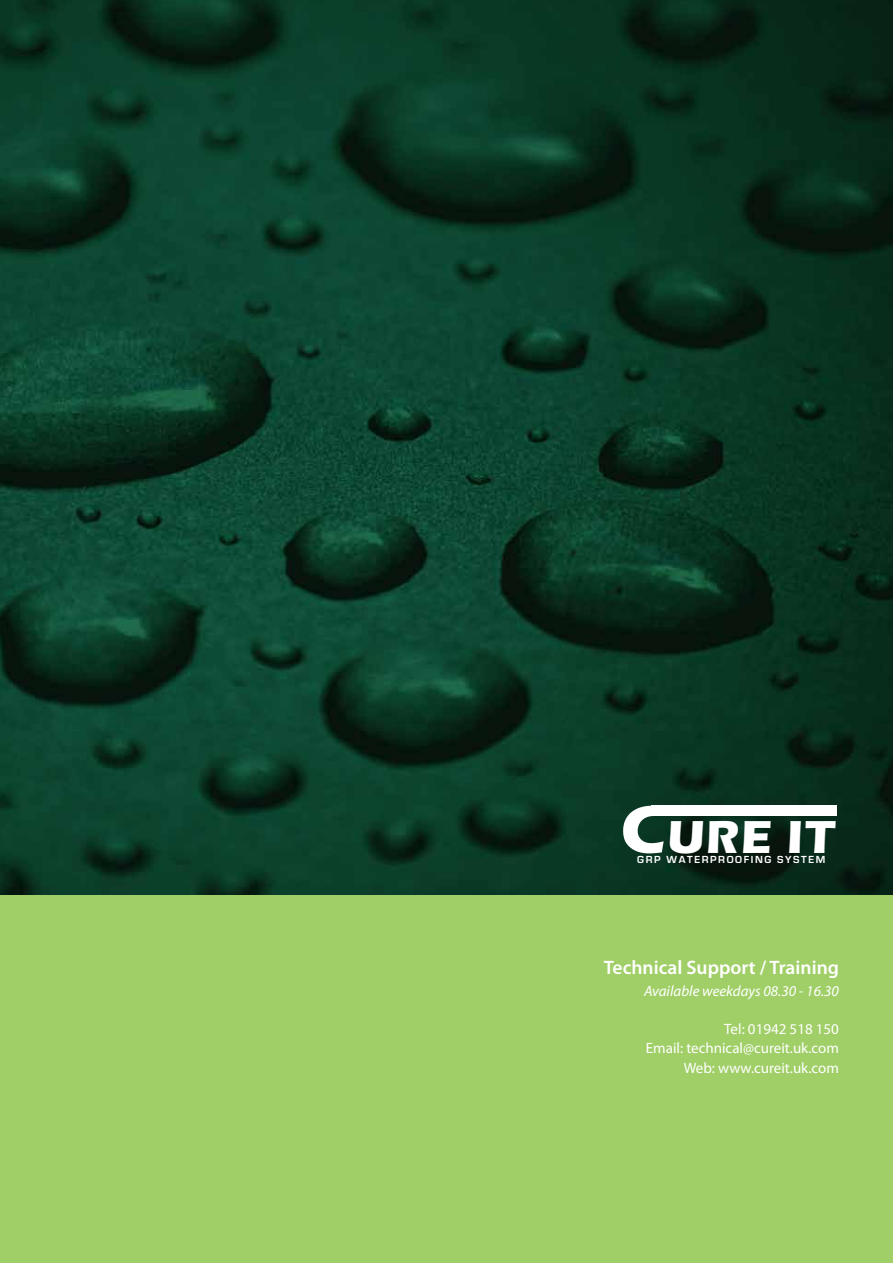
<style>
.page{position:relative;width:893px;height:1263px;background:#fff}
.page>*{position:absolute;margin:0;border:0;box-sizing:border-box;transform-origin:0 0}
.t1{font:700 47.85px "Eras ITC";color:#fff}
.t2{font:600 19.5px "Myriad Pro";color:#fff}
.t3{font:15px/19.5px "Myriad Pro";color:#fff;text-align:right}
.t4{font:italic 15px "Myriad Pro";color:#fff}
.t5{font:700 10.65px "Eurostile";letter-spacing:.15em;color:#fff}
</style>
<div class="page">
<img style="left:0;top:0;width:893px;height:895px">
<svg style="left:623px;top:806px;width:43px;height:47px"></svg>
<div style="left:651px;top:806px;width:186px;height:10px;background:#fff"></div>
<div style="left:0;top:895px;width:893px;height:368px;background:#a0cf67"></div>
<h1 class="t1" style="left:667px;top:809px;width:169px">URE IT</h1>
<p class="t5" style="left:637px;top:853px;width:189px">GRP WATERPROOFING SYSTEM</p>
<h2 class="t2" style="left:604px;top:955px;width:237px">Technical Support / Training</h2>
<p class="t4" style="left:644px;top:982px;width:196px">Available weekdays 08.30 - 16.30</p>
<p class="t3" style="left:646px;top:1018px;width:195px">Tel: 01942 518 150<br>Email: technical@cureit.uk.com<br>Web: www.cureit.uk.com</p>
</div>
